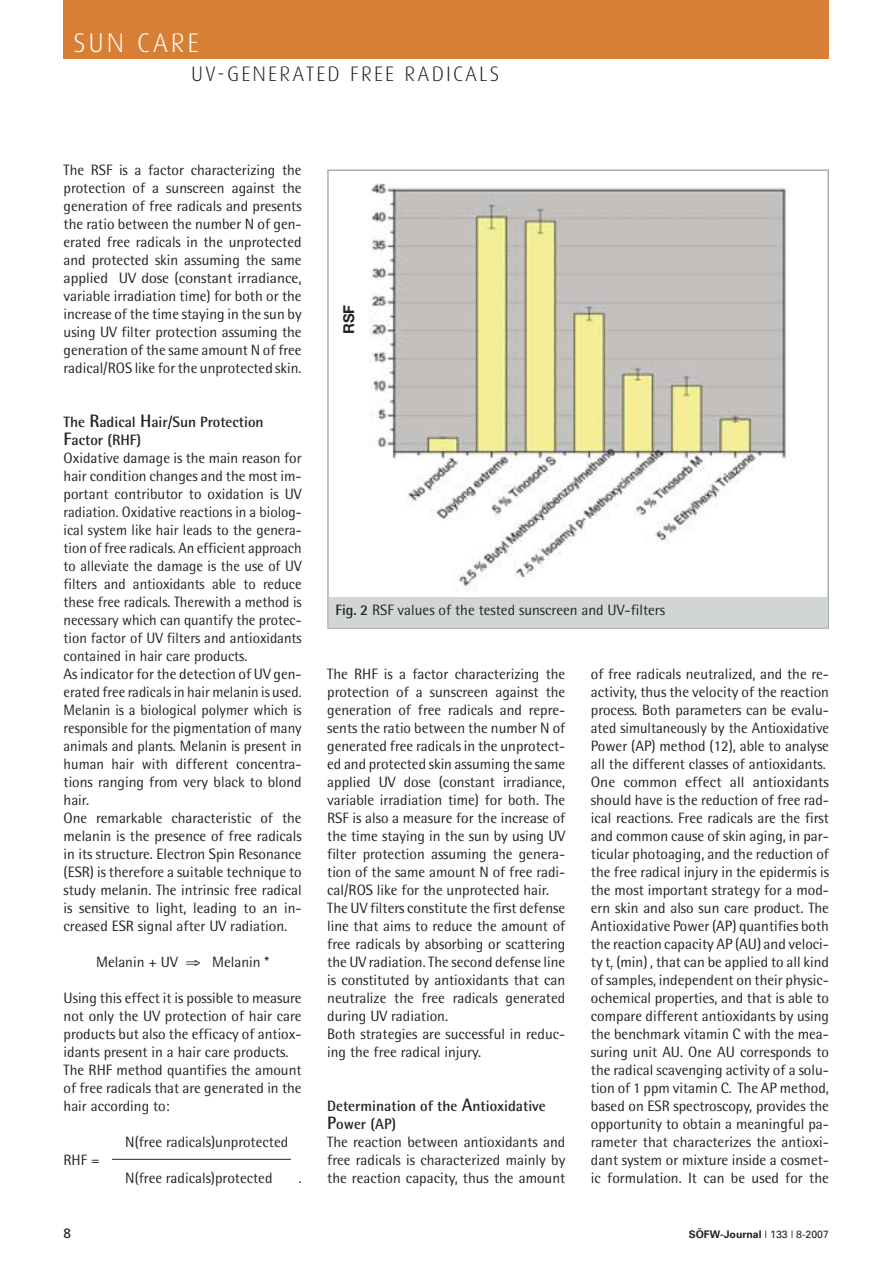
<style>
.page{position:relative;width:893px;height:1263px;background:#fff}
.page>*{position:absolute;margin:0;border:0;box-sizing:border-box;transform-origin:0 0}
.t1{font:300 27px "Dax";letter-spacing:.1em;color:#fff}
.t2{font:300 21px "Dax";letter-spacing:.1em;color:#20231e}
.t3{font:15px/18px "Rotis Semi Sans";color:#20231e}
.t4{font:700 15px "Helvetica Neue";color:#20231e}
.t5{font:13.5px "Frutiger";color:#20231e}
.t6{font:700 10.5px "Univers";color:#20231e}
.s1{font-weight:700}
.s2{font-weight:700;font-size:18px}
.s3{font-weight:400}
</style>
<div class="page">
<div style="left:64px;top:0;width:765px;height:59px;background:#d87f36"></div>
<hr style="left:112px;top:1159px;width:179px;height:1px;background:#20231e">
<div style="left:327px;top:169px;width:502px;height:460px;border:2px solid #a9afb0"></div>
<div style="left:329px;top:597px;width:498px;height:29px;background:#d1d5d6"></div>
<img style="left:369px;top:183px;width:418px;height:407px">
<p class="t1" style="left:74px;top:29px;width:127px">SUN CARE</p>
<p class="t2" style="left:191px;top:64px;width:310px">UV-GENERATED FREE RADICALS</p>
<p class="t3" style="left:64px;top:162px;width:240px;text-align:justify">The RSF is a factor characterizing the protection of a sunscreen against the generation of free radicals and presents the ratio between the number N of gen&shy;erated free radicals in the unprotected and protected skin assuming the same applied UV dose (constant irradiance, variable irradiation time) for both or the increase of the time staying in the sun by using UV filter protection assuming the generation of the same amount N of free radical/ROS like for the unprotected skin.</p>
<p class="t3" style="left:64px;top:414px;width:240px"><span class="s1">The</span> <span class="s2">R</span><span class="s1">adical</span> <span class="s2">H</span><span class="s1">air/Sun Protection </span><span class="s2">F</span><span class="s1">actor (RHF)<br></span>Oxidative damage is the main reason for hair condition changes and the most im&shy;portant contributor to oxidation is UV radiation. Oxidative reactions in a biolog&shy;ical system like hair leads to the genera&shy;tion of free radicals. An efficient approach to alleviate the damage is the use of UV filters and antioxidants able to reduce these free radicals. Therewith a method is necessary which can quantify the protec&shy;tion factor of UV filters and antioxidants contained in hair care products.<br>As indicator for the detection of UV gen&shy;erated free radicals in hair melanin is used.<br>Melanin is a biological polymer which is responsible for the pigmentation of many animals and plants. Melanin is present in human hair with different concentra&shy;tions ranging from very black to blond hair.<br>One remarkable characteristic of the melanin is the presence of free radicals in its structure. Electron Spin Resonance (ESR) is therefore a suitable technique to study melanin. The intrinsic free radical is sensitive to light, leading to an in&shy;creased ESR signal after UV radiation.</p>
<p class="t3" style="left:96px;top:954px;width:175px">Melanin + UV ⇒ Melanin *</p>
<p class="t3" style="left:64px;top:990px;width:240px">Using this effect it is possible to measure not only the UV protection of hair care products but also the efficacy of antiox&shy;idants present in a hair care products.<br>The RHF method quantifies the amount of free radicals that are generated in the hair according to:</p>
<p class="t3" style="left:125px;top:1134px;width:165px">N(free radicals)unprotected</p>
<p class="t3" style="left:64px;top:1152px;width:38px">RHF =</p>
<p class="t3" style="left:125px;top:1170px;width:149px">N(free radicals)protected</p>
<p class="t3" style="left:299px;top:1170px;width:5px">.</p>
<p class="t4" style="left:344px;top:334px;width:31px;rotate:-90deg">RSF</p>
<p class="t3" style="left:336px;top:603px;width:331px"><span class="s1">Fig. 2</span> RSF values of the tested sunscreen and UV-filters</p>
<p class="t3" style="left:327px;top:666px;width:240px">The RHF is a factor characterizing the protection of a sunscreen against the generation of free radicals and repre&shy;sents the ratio between the number N of generated free radicals in the unprotect&shy;ed and protected skin assuming the same applied UV dose (constant irradiance, variable irradiation time) for both. The RSF is also a measure for the increase of the time staying in the sun by using UV filter protection assuming the genera&shy;tion of the same amount N of free radi&shy;cal/ROS like for the unprotected hair.<br>The UV filters constitute the first defense line that aims to reduce the amount of free radicals by absorbing or scattering the UV radiation. The second defense line is constituted by antioxidants that can neutralize the free radicals generated during UV radiation.<br>Both strategies are successful in reduc&shy;ing the free radical injury.</p>
<p class="t3" style="left:327px;top:1098px;width:240px"><span class="s1">Determination of the</span> <span class="s2">A</span><span class="s1">ntioxidative </span><span class="s2">P</span><span class="s1">ower (AP)<br></span>The reaction between antioxidants and free radicals is characterized mainly by the reaction capacity, thus the amount</p>
<p class="t3" style="left:591px;top:666px;width:240px">of free radicals neutralized, and the re&shy;activity, thus the velocity of the reaction process. Both parameters can be evalu&shy;ated simultaneously by the Antioxidative Power (AP) method (12), able to analyse all the different classes of antioxidants.<br>One common effect all antioxidants should have is the reduction of free rad&shy;ical reactions. Free radicals are the first and common cause of skin aging, in par&shy;ticular photoaging, and the reduction of the free radical injury in the epidermis is the most important strategy for a mod&shy;ern skin and also sun care product. The Antioxidative Power (AP) quantifies both the reaction capacity AP (AU) and veloci&shy;ty t<sub>r</sub> (min) , that can be applied to all kind of samples, independent on their physic&shy;ochemical properties, and that is able to compare different antioxidants by using the benchmark vitamin C with the mea&shy;suring unit AU. One AU corresponds to the radical scavenging activity of a solu&shy;tion of 1 ppm vitamin C. The AP method, based on ESR spectroscopy, provides the opportunity to obtain a meaningful pa&shy;rameter that characterizes the antioxi&shy;dant system or mixture inside a cosmet&shy;ic formulation. It can be used for the</p>
<p class="t5" style="left:64px;top:1228px;width:9px">8</p>
<p class="t6" style="left:689px;top:1230px;width:142px">SÖFW-Journal <span class="s3">| 133 | 8-2007</span></p>
</div>
